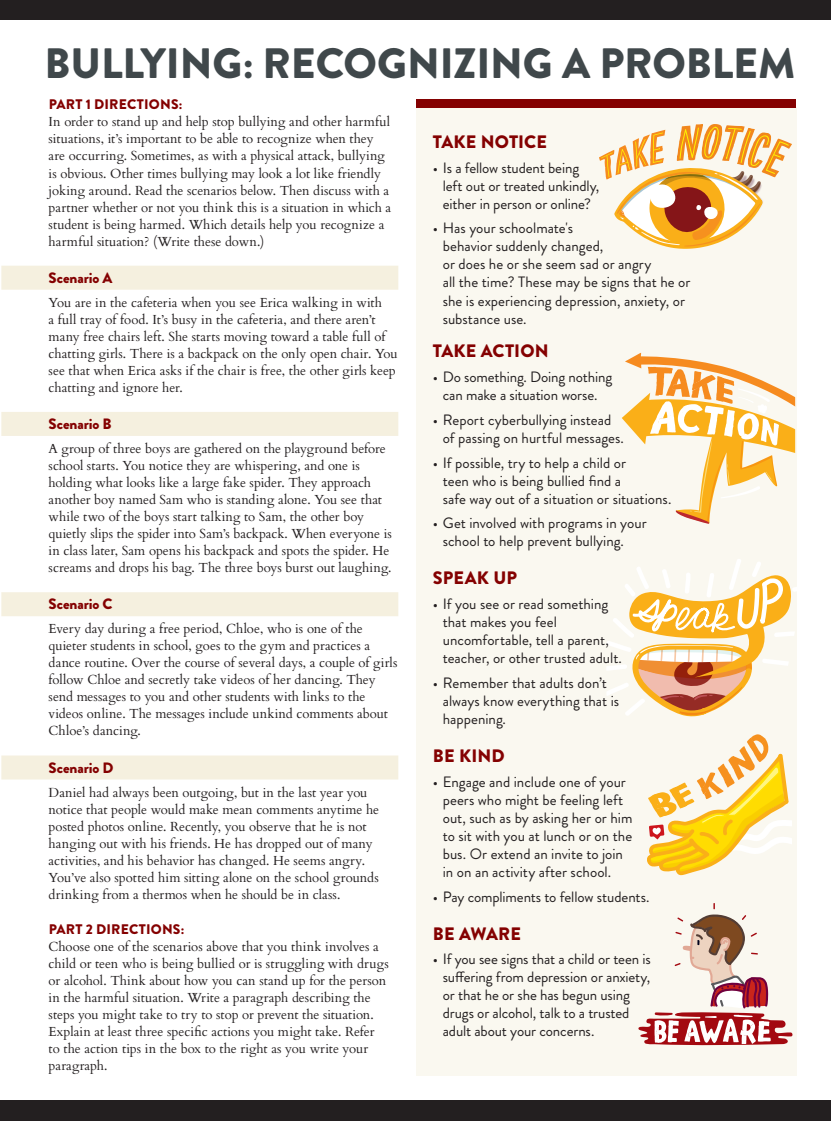
<style>
.page{position:relative;width:831px;height:1121px;background:#fff}
.page>*{position:absolute;margin:0;border:0;box-sizing:border-box;transform-origin:0 0}
.t1{font:900 42.45px "Brandon Grotesque";letter-spacing:-.005em;color:#40484b}
.t2{font:900 18px "Brandon Grotesque";letter-spacing:.005em;color:#840101}
.t3{font:15px/18px "Brandon Grotesque";letter-spacing:-.005em;color:#231f20}
.t4{font:900 15px "Brandon Grotesque";letter-spacing:-.005em;color:#840101}
.t5{font:900 13.8px "Brandon Grotesque";letter-spacing:.015em;color:#840101}
.t6{font:13.2px/17px "Cardo";color:#231f20}
</style>
<div class="page">
<div style="left:416px;top:107px;width:380px;height:968px;background:#faf8f0"></div>
<svg style="left:607px;top:542px;width:190px;height:175px"></svg>
<svg style="left:647px;top:734px;width:144px;height:141px"></svg>
<div style="left:0;top:1100px;width:830px;height:20px;background:#231f20"></div>
<div style="left:0;top:0;width:830px;height:20px;background:#231f20"></div>
<div style="left:1px;top:266px;width:397px;height:24px;background:#f5f0df"></div>
<div style="left:1px;top:412px;width:397px;height:24px;background:#f5f0df"></div>
<div style="left:1px;top:592px;width:397px;height:24px;background:#f5f0df"></div>
<div style="left:1px;top:755px;width:397px;height:24px;background:#f5f0df"></div>
<svg style="left:599px;top:124px;width:192px;height:125px"></svg>
<svg style="left:638px;top:903px;width:154px;height:142px"></svg>
<svg style="left:622px;top:352px;width:172px;height:172px"></svg>
<div style="left:417px;top:100px;width:378px;height:8px;background:#840101"></div>
<h1 class="t1" style="left:45px;top:33px;width:752px">BULLYING: RECOGNIZING A PROBLEM</h1>
<p class="t5" style="left:49px;top:95px;width:135px">PART 1 DIRECTIONS:</p>
<p class="t6" style="left:49px;top:114px;width:344px">In order to stand up and help stop bullying and other harmful situations, it’s important to be able to recognize when they are occurring. Sometimes, as with a physical attack, bullying is obvious. Other times bullying may look a lot like friendly joking around. Read the scenarios below. Then discuss with a partner whether or not you think this is a situation in which a student is being harmed. Which details help you recognize a harmful situation? (Write these down.)</p>
<p class="t4" style="left:49px;top:267px;width:65px">Scenario A</p>
<p class="t6" style="left:49px;top:294px;width:350px">You are in the cafeteria when you see Erica walking in with<br>a full tray of food. It’s busy in the cafeteria, and there aren’t many free chairs left. She starts moving toward a table full of chatting girls. There is a backpack on the only open chair. You see that when Erica asks if the chair is free, the other girls keep chatting and ignore her.</p>
<p class="t4" style="left:49px;top:413px;width:65px">Scenario B</p>
<p class="t6" style="left:49px;top:440px;width:344px">A group of three boys are gathered on the playground before school starts. You notice they are whispering, and one is holding what looks like a large fake spider. They approach another boy named Sam who is standing alone. You see that while two of the boys start talking to Sam, the other boy quietly slips the spider into Sam’s backpack. When everyone is in class later, Sam opens his backpack and spots the spider. He screams and drops his bag. The three boys burst out laughing.</p>
<p class="t4" style="left:49px;top:593px;width:65px">Scenario C</p>
<p class="t6" style="left:49px;top:620px;width:350px">Every day during a free period, Chloe, who is one of the quieter students in school, goes to the gym and practices a dance routine. Over the course of several days, a couple of girls follow Chloe and secretly take videos of her dancing. They send messages to you and other students with links to the videos online. The messages include unkind comments about Chloe’s dancing.</p>
<p class="t4" style="left:49px;top:757px;width:66px">Scenario D</p>
<p class="t6" style="left:49px;top:784px;width:332px">Daniel had always been outgoing, but in the last year you notice that people would make mean comments anytime he posted photos online. Recently, you observe that he is not hanging out with his friends. He has dropped out of many activities, and his behavior has changed. He seems angry.<br>You’ve also spotted him sitting alone on the school grounds drinking from a thermos when he should be in class.</p>
<p class="t5" style="left:49px;top:919px;width:137px">PART 2 DIRECTIONS:</p>
<p class="t6" style="left:49px;top:938px;width:341px">Choose one of the scenarios above that you think involves a child or teen who is being bullied or is struggling with drugs or alcohol. Think about how you can stand up for the person in the harmful situation. Write a paragraph describing the steps you might take to try to stop or prevent the situation.<br>Explain at least three specific actions you might take. Refer to the action tips in the box to the right as you write your paragraph.</p>
<h2 class="t2" style="left:433px;top:129px;width:115px">TAKE NOTICE</h2>
<p class="t3" style="left:442px;top:159px;width:158px;text-indent:-10px">• Is a fellow student being left out or treated unkindly, either in person or online?</p>
<p class="t3" style="left:442px;top:219px;width:249px;text-indent:-10px">• Has your schoolmate's<br>behavior suddenly changed,<br>or does he or she seem sad or angry<br>all the time? These may be signs that he or she is experiencing depression, anxiety, or substance use.</p>
<h2 class="t2" style="left:433px;top:338px;width:117px">TAKE ACTION</h2>
<p class="t3" style="left:432px;top:368px;width:181px;text-align:center">• Do something. Doing nothing can make a situation worse.</p>
<p class="t3" style="left:442px;top:411px;width:183px;text-indent:-10px">• Report cyberbullying instead of passing on hurtful messages.</p>
<p class="t3" style="left:442px;top:453px;width:230px;text-indent:-10px">• If possible, try to help a child or<br>teen who is being bullied find a<br>safe way out of a situation or situations.</p>
<p class="t3" style="left:442px;top:514px;width:205px;text-indent:-10px">• Get involved with programs in your school to help prevent bullying.</p>
<h2 class="t2" style="left:433px;top:565px;width:86px">SPEAK UP</h2>
<p class="t3" style="left:442px;top:595px;width:181px;text-indent:-10px">• If you see or read something that makes you feel uncomfortable, tell a parent, teacher, or other trusted adult.</p>
<p class="t3" style="left:442px;top:674px;width:178px;text-indent:-10px">• Remember that adults don’t always know everything that is happening.</p>
<h2 class="t2" style="left:433px;top:743px;width:73px">BE KIND</h2>
<p class="t3" style="left:442px;top:772px;width:191px;text-indent:-10px">• Engage and include one of your peers who might be feeling left out, such as by asking her or him to sit with you at lunch or on the bus. Or extend an invite to join in on an activity after school.</p>
<p class="t3" style="left:432px;top:887px;width:218px">• Pay compliments to fellow students.</p>
<h2 class="t2" style="left:433px;top:920px;width:90px">BE AWARE</h2>
<p class="t3" style="left:442px;top:950px;width:209px;text-indent:-10px">• If you see signs that a child or teen is suffering from depression or anxiety, or that he or she has begun using drugs or alcohol, talk to a trusted adult about your concerns.</p>
</div>
